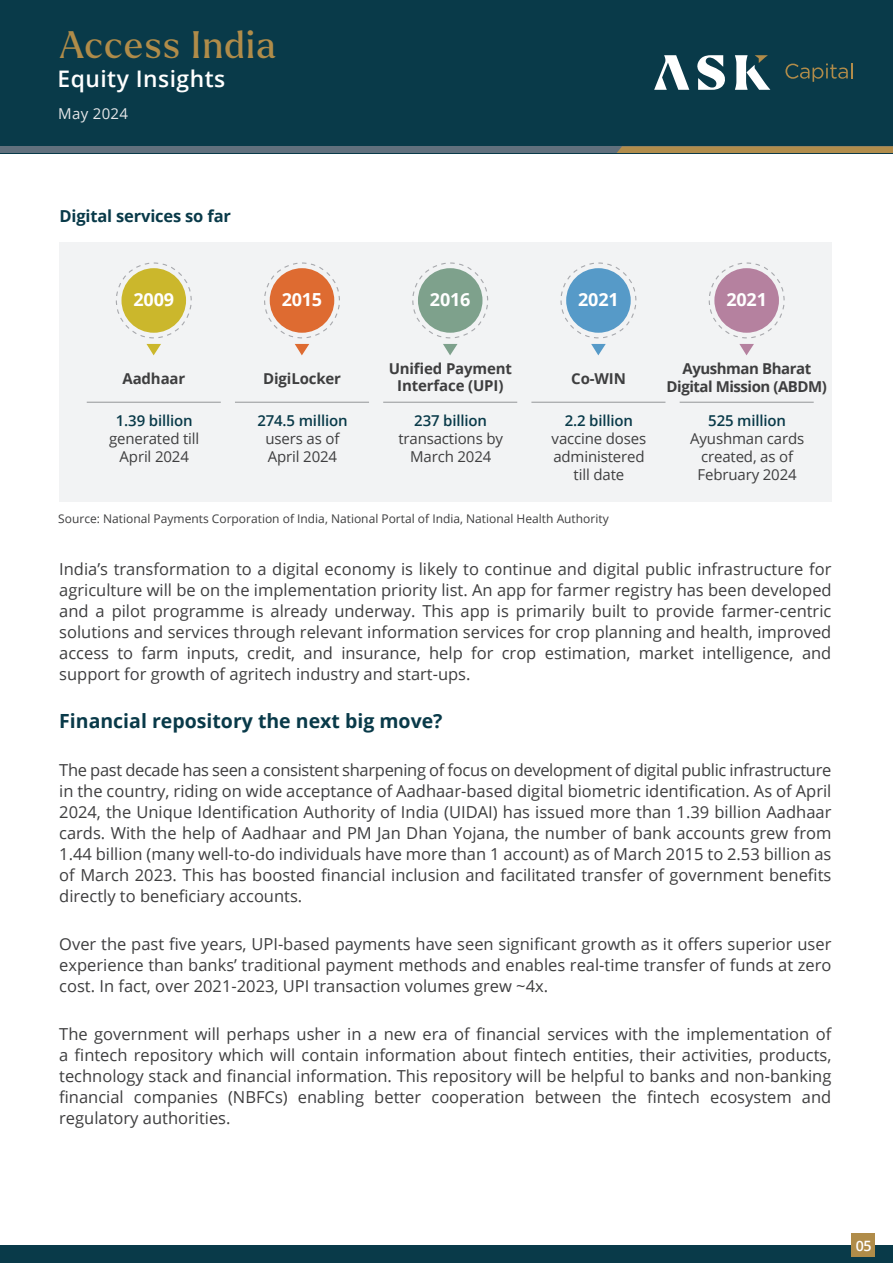
<style>
.page{position:relative;width:893px;height:1263px;background:#fff}
.page>*{position:absolute;margin:0;border:0;box-sizing:border-box;transform-origin:0 0}
.t1{font:37.2px "Larken";letter-spacing:.04em;color:#b08c49}
.t2{font:600 22.8px "Open Sans";letter-spacing:.02em;color:#fff}
.t3{font:700 19.5px "Open Sans";color:#093a49}
.t4{font:700 18px "Open Sans";letter-spacing:-.01em;color:#fff}
.t5{font:16.5px/21px "Open Sans";color:#3e3e3f;text-align:justify}
.t6{font:700 16.5px "Open Sans";letter-spacing:-.01em;color:#093a49}
.t7{font:15px/18px "Open Sans";letter-spacing:-.01em;color:#3e3e3f;text-align:center}
.t8{font:600 15px "Open Sans";letter-spacing:-.01em;color:#093a49}
.t9{font:700 15px/16.5px "Open Sans";letter-spacing:-.01em;color:#3e3e3f;text-align:center}
.t10{font:700 15px/18px "Open Sans";letter-spacing:-.03em;color:#3e3e3f;text-align:center}
.t11{font:15px "Open Sans";letter-spacing:.02em;color:#e6e7e9}
.t12{font:600 14.25px "Open Sans";color:#fff}
.t13{font:12px "Open Sans";color:#3e3e3f}
</style>
<div class="page">
<div style="left:0;top:0;width:893px;height:153px;background:#093a49"></div>
<div style="left:0;top:146px;width:893px;height:7px;background:#61707d"></div>
<svg style="left:617px;top:146px;width:276px;height:7px;background:#ac8b4e"></svg>
<svg style="left:697px;top:55px;width:28px;height:35px"></svg>
<svg style="left:654px;top:55px;width:35px;height:35px"></svg>
<svg style="left:735px;top:55px;width:35px;height:35px"></svg>
<svg style="left:785px;top:63px;width:67px;height:19px"></svg>
<div style="left:59px;top:242px;width:773px;height:260px;background:#f2f3f4"></div>
<div style="left:116px;top:262px;width:76px;height:76px;border:1px dashed #a8a9ad;border-radius:50%"></div>
<div style="left:121px;top:268px;width:65px;height:65px;background:#cbb72c;border-radius:50%"></div>
<svg style="left:146px;top:344px;width:15px;height:11px"></svg>
<hr style="left:87px;top:402px;width:134px;height:1px;background:#939598">
<div style="left:264px;top:262px;width:76px;height:76px;border:1px dashed #a8a9ad;border-radius:50%"></div>
<div style="left:270px;top:268px;width:64px;height:65px;background:#de6b31;border-radius:50%"></div>
<svg style="left:295px;top:344px;width:14px;height:11px"></svg>
<hr style="left:235px;top:402px;width:134px;height:1px;background:#939598">
<div style="left:412px;top:262px;width:76px;height:76px;border:1px dashed #a8a9ad;border-radius:50%"></div>
<div style="left:418px;top:268px;width:64px;height:65px;background:#7ea18c;border-radius:50%"></div>
<svg style="left:443px;top:344px;width:14px;height:11px"></svg>
<hr style="left:383px;top:402px;width:134px;height:1px;background:#939598">
<div style="left:560px;top:262px;width:76px;height:76px;border:1px dashed #a8a9ad;border-radius:50%"></div>
<div style="left:566px;top:268px;width:65px;height:65px;background:#569ac8;border-radius:50%"></div>
<svg style="left:591px;top:344px;width:15px;height:11px"></svg>
<hr style="left:531px;top:402px;width:134px;height:1px;background:#939598">
<div style="left:709px;top:262px;width:76px;height:76px;border:1px dashed #a8a9ad;border-radius:50%"></div>
<div style="left:714px;top:268px;width:65px;height:65px;background:#b5819f;border-radius:50%"></div>
<svg style="left:739px;top:344px;width:15px;height:11px"></svg>
<hr style="left:680px;top:402px;width:134px;height:1px;background:#939598">
<div style="left:0;top:1245px;width:893px;height:18px;background:#093a49"></div>
<div style="left:851px;top:1234px;width:24px;height:23px;background:#b08c49"></div>
<h1 class="t1" style="left:59px;top:20px;width:218px">Access India</h1>
<h2 class="t2" style="left:58px;top:63px;width:169px">Equity Insights</h2>
<p class="t11" style="left:58px;top:104px;width:71px">May 2024</p>
<p class="t6" style="left:59px;top:205px;width:173px">Digital services so far</p>
<p class="t4" style="left:133px;top:287px;width:42px">2009</p>
<p class="t9" style="left:123px;top:370px;width:64px">Aadhaar</p>
<p class="t8" style="left:116px;top:411px;width:78px">1.39 billion</p>
<p class="t7" style="left:109px;top:429px;width:92px">generated till<br>April 2024</p>
<p class="t4" style="left:282px;top:287px;width:42px">2015</p>
<p class="t9" style="left:263px;top:370px;width:79px">DigiLocker</p>
<p class="t8" style="left:257px;top:411px;width:92px">274.5 million</p>
<p class="t7" style="left:265px;top:429px;width:75px;text-align:left">users as of<br>April 2024</p>
<p class="t4" style="left:430px;top:287px;width:42px">2016</p>
<p class="t9" style="left:389px;top:360px;width:125px">Unified Payment<br>Interface (UPI)</p>
<p class="t8" style="left:414px;top:411px;width:74px">237 billion</p>
<p class="t7" style="left:398px;top:429px;width:106px">transactions by<br>March 2024</p>
<p class="t4" style="left:578px;top:287px;width:42px">2021</p>
<p class="t4" style="left:726px;top:287px;width:42px">2021</p>
<p class="t9" style="left:571px;top:370px;width:56px">Co-WIN</p>
<p class="t8" style="left:565px;top:411px;width:70px">2.2 billion</p>
<p class="t7" style="left:552px;top:429px;width:96px">vaccine doses administered till date</p>
<p class="t10" style="left:667px;top:359px;width:162px">Ayushman Bharat<br>Digital Mission (ABDM)</p>
<p class="t8" style="left:708px;top:411px;width:79px">525 million</p>
<p class="t7" style="left:690px;top:429px;width:116px">Ayushman cards created, as of<br>February 2024</p>
<p class="t13" style="left:58px;top:510px;width:552px">Source: National Payments Corporation of India, National Portal of India, National Health Authority</p>
<p class="t5" style="left:59px;top:558px;width:774px">India’s transformation to a digital economy is likely to continue and digital public infrastructure for agriculture will be on the implementation priority list. An app for farmer registry has been developed and a pilot programme is already underway. This app is primarily built to provide farmer-centric solutions and services through relevant information services for crop planning and health, improved access to farm inputs, credit, and insurance, help for crop estimation, market intelligence, and support for growth of agritech industry and start-ups.</p>
<p class="t3" style="left:59px;top:707px;width:385px">Financial repository the next big move?</p>
<p class="t5" style="left:59px;top:759px;width:774px">The past decade has seen a consistent sharpening of focus on development of digital public infrastructure in the country, riding on wide acceptance of Aadhaar-based digital biometric identification. As of April 2024, the Unique Identification Authority of India (UIDAI) has issued more than 1.39 billion Aadhaar cards. With the help of Aadhaar and PM Jan Dhan Yojana, the number of bank accounts grew from 1.44 billion (many well-to-do individuals have more than 1 account) as of March 2015 to 2.53 billion as of March 2023. This has boosted financial inclusion and facilitated transfer of government benefits directly to beneficiary accounts.</p>
<p class="t5" style="left:59px;top:933px;width:774px">Over the past five years, UPI-based payments have seen significant growth as it offers superior user experience than banks’ traditional payment methods and enables real-time transfer of funds at zero cost. In fact, over 2021-2023, UPI transaction volumes grew ~4x.</p>
<p class="t5" style="left:59px;top:1023px;width:774px">The government will perhaps usher in a new era of financial services with the implementation of a fintech repository which will contain information about fintech entities, their activities, products, technology stack and financial information. This repository will be helpful to banks and non-banking financial companies (NBFCs) enabling better cooperation between the fintech ecosystem and regulatory authorities.</p>
<p class="t12" style="left:856px;top:1236px;width:17px">05</p>
</div>
